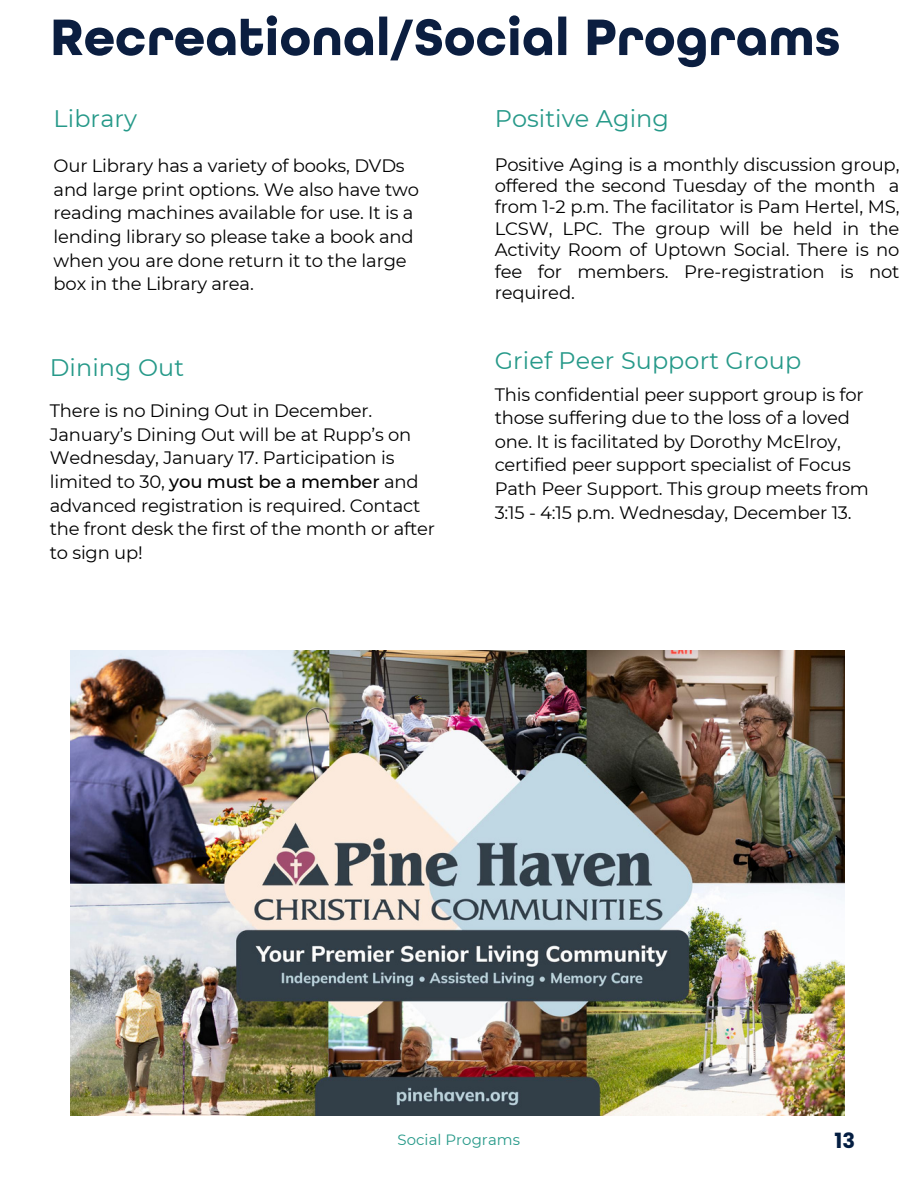
<style>
.page{position:relative;width:918px;height:1188px;background:#fff}
.page>*{position:absolute;margin:0;border:0;box-sizing:border-box;transform-origin:0 0}
.t1{font:24px "Montserrat";letter-spacing:.005em;color:#269989}
.t2{font:23.85px "Montserrat";letter-spacing:.005em;color:#269989}
.t3{font:700 21px "Poppins";color:#041e42}
.t4{font:18px/23.7px "Montserrat";letter-spacing:-.01em;color:#000}
.t5{font:14.85px "Montserrat";letter-spacing:.005em;color:#269989}
.s1{font-weight:500}
</style>
<div class="page">
<svg style="left:54px;top:15px;width:785px;height:52px"></svg>
<img style="left:71px;top:651px;width:774px;height:464px">
<p class="t2" style="left:54px;top:104px;width:85px">Library</p>
<p class="t4" style="left:54px;top:154px;width:353px">Our Library has a variety of books, DVDs</p>
<p class="t4" style="left:54px;top:177px;width:367px">and large print options. We also have two reading machines available for use. It is a lending library so please take a book and when you are done return it to the large</p>
<p class="t4" style="left:54px;top:272px;width:202px">box in the Library area.</p>
<p class="t2" style="left:50px;top:353px;width:136px">Dining Out</p>
<p class="t4" style="left:50px;top:399px;width:387px">There is no Dining Out in December.<br>January’s Dining Out will be at Rupp’s on Wednesday, January 17. Participation is limited to 30, <span class="s1">you must be a member</span> and advanced registration is required. Contact the front desk the first of the month or after to sign up!</p>
<p class="t1" style="left:495px;top:104px;width:176px">Positive Aging</p>
<p class="t4" style="left:495px;top:154px;width:406px;line-height:21.3px;text-align:justify">Positive Aging is a monthly discussion group, offered the second Tuesday of the month a from 1-2 p.m. The facilitator is Pam Hertel, MS, LCSW, LPC. The group will be held in the Activity Room of Uptown Social. There is no fee for members. Pre-registration is not required.</p>
<p class="t2" style="left:495px;top:346px;width:308px">Grief Peer Support Group</p>
<p class="t4" style="left:495px;top:382px;width:376px">This confidential peer support group is for those suffering due to the loss of a loved one. It is facilitated by Dorothy McElroy, certified peer support specialist of Focus Path Peer Support. This group meets from 3:15 - 4:15 p.m. Wednesday, December 13.</p>
<p class="t5" style="left:398px;top:1130px;width:124px">Social Programs</p>
<p class="t3" style="left:835px;top:1126px;width:22px">13</p>
</div>
